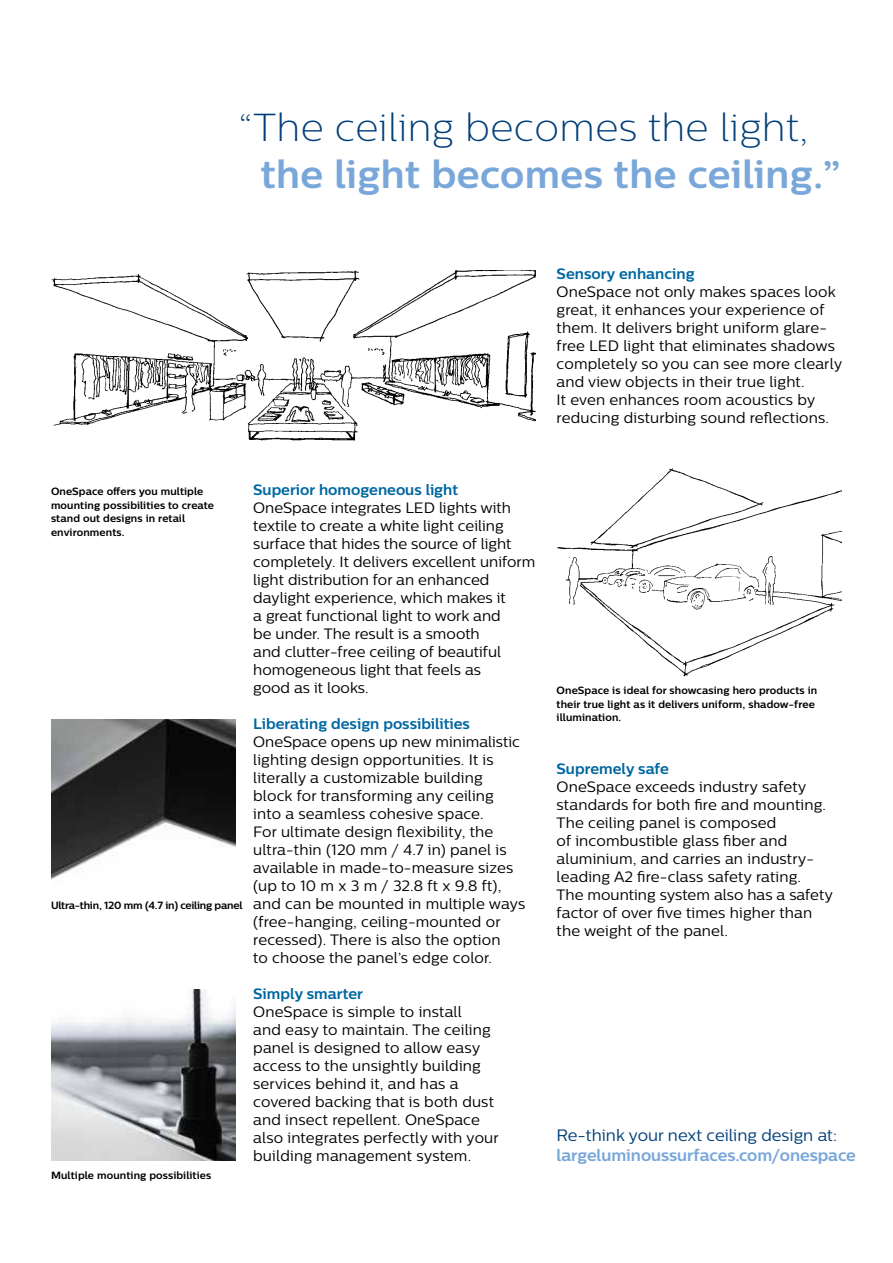
<style>
.page{position:relative;width:893px;height:1263px;background:#fff}
.page>*{position:absolute;margin:0;border:0;box-sizing:border-box;transform-origin:0 0}
.t1{font:39px "Centrale Sans X Light";letter-spacing:.01em;color:#003e79}
.t2{font:700 39px "Centrale Sans";letter-spacing:.01em;color:#79a7d9}
.t3{font:700 16.5px "Centrale Sans";letter-spacing:-.005em;color:#79a7d9}
.t4{font:16.5px "Centrale Sans";color:#003e79}
.t5{font:15px/18px "Centrale Sans";letter-spacing:.01em;color:#000}
.t6{font:700 15px "Centrale Sans";color:#0067a2}
.t7{font:700 10.5px/13.5px "Centrale Sans";letter-spacing:.01em;color:#000}
.t8{font:700 10.5px "Centrale Sans";letter-spacing:-.02em;color:#000}
</style>
<div class="page">
<img style="left:51px;top:271px;width:485px;height:170px">
<img style="left:557px;top:468px;width:285px;height:209px">
<img style="left:51px;top:720px;width:184px;height:160px">
<img style="left:51px;top:990px;width:184px;height:171px">
<h1 class="t1" style="left:238px;top:105px;width:572px">“The ceiling becomes the light,</h1>
<h1 class="t2" style="left:261px;top:150px;width:582px">the light becomes the ceiling.”</h1>
<p class="t6" style="left:557px;top:264px;width:140px">Sensory enhancing</p>
<p class="t5" style="left:557px;top:282px;width:287px">OneSpace not only makes spaces look great, it enhances your experience of them. It delivers bright uniform glare&shy;free LED light that eliminates shadows completely so you can see more clearly and view objects in their true light.<br>It even enhances room acoustics by reducing disturbing sound reflections.</p>
<p class="t7" style="left:51px;top:484px;width:165px">OneSpace offers you multiple mounting possibilities to create stand out designs in retail environments.</p>
<p class="t8" style="left:51px;top:899px;width:193px">Ultra-thin, 120 mm (4.7 in) ceiling panel</p>
<p class="t7" style="left:51px;top:1168px;width:162px">Multiple mounting possibilities</p>
<p class="t6" style="left:253px;top:480px;width:206px">Superior homogeneous light</p>
<p class="t5" style="left:253px;top:498px;width:284px">OneSpace integrates LED lights with textile to create a white light ceiling surface that hides the source of light completely. It delivers excellent uniform light distribution for an enhanced daylight experience, which makes it<br>a great functional light to work and<br>be under. The result is a smooth<br>and clutter-free ceiling of beautiful homogeneous light that feels as<br>good as it looks.</p>
<p class="t6" style="left:253px;top:714px;width:218px">Liberating design possibilities</p>
<p class="t5" style="left:253px;top:732px;width:274px">OneSpace opens up new minimalistic lighting design opportunities. It is literally a customizable building block for transforming any ceiling into a seamless cohesive space.<br>For ultimate design flexibility, the ultra-thin (120 mm / 4.7 in) panel is available in made-to-measure sizes (up to 10 m x 3 m / 32.8 ft x 9.8 ft), and can be mounted in multiple ways (free-hanging, ceiling-mounted or recessed). There is also the option<br>to choose the panel’s edge color.</p>
<p class="t6" style="left:253px;top:984px;width:111px">Simply smarter</p>
<p class="t5" style="left:253px;top:1002px;width:247px">OneSpace is simple to install<br>and easy to maintain. The ceiling panel is designed to allow easy access to the unsightly building services behind it, and has a covered backing that is both dust and insect repellent. OneSpace also integrates perfectly with your building management system.</p>
<p class="t7" style="left:557px;top:684px;width:262px">OneSpace is ideal for showcasing hero products in their true light as it delivers uniform, shadow-free illumination.</p>
<p class="t6" style="left:557px;top:759px;width:114px">Supremely safe</p>
<p class="t5" style="left:557px;top:777px;width:278px">OneSpace exceeds industry safety standards for both fire and mounting.<br>The ceiling panel is composed<br>of incombustible glass fiber and aluminium, and carries an industry&shy;leading A2 fire-class safety rating.<br>The mounting system also has a safety factor of over five times higher than the weight of the panel.</p>
<p class="t4" style="left:557px;top:1125px;width:282px">Re-think your next ceiling design at:</p>
<p class="t3" style="left:557px;top:1145px;width:301px">largeluminoussurfaces.com/onespace</p>
</div>
